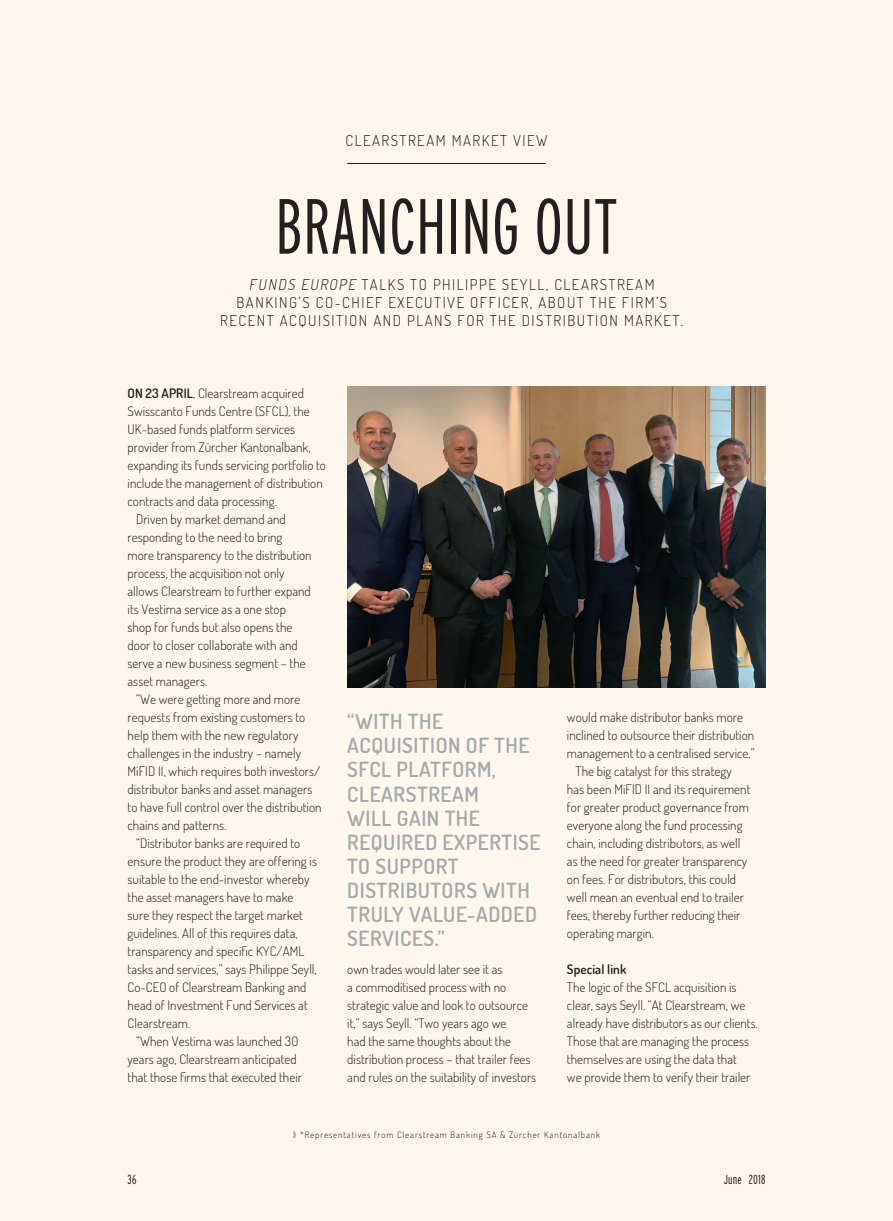
<style>
.page{position:relative;width:893px;height:1221px;background:#fff}
.page>*{position:absolute;margin:0;border:0;box-sizing:border-box;transform-origin:0 0}
.t1{font:300 extra-condensed 78px "Interstate";color:#231f20}
.t2{font:600 21px/24px "Dosis";letter-spacing:.025em;color:#a3a9ad}
.STANDFIRST{font:300 15px/18px "Dosis";letter-spacing:.1em;color:#231f20;text-align:center}
.BODY_COPY{font:300 13.2px/18px "Dosis";letter-spacing:.005em;color:#231f20}
.BODY_COPY-2{font:600 13.2px "Dosis";letter-spacing:.005em;color:#231f20}
.t3{font:300 extra-condensed 13.2px "Interstate";letter-spacing:.015em;color:#231f20}
.INTERSTATE_FULLY_JUS{font:300 9px "Dosis";letter-spacing:.1em;color:#231f20}
.s1{font-style:italic}
.s2{font-weight:600}
</style>
<div class="page">
<div style="left:0;top:0;width:893px;height:1220px;background:#fff7eb"></div>
<hr style="left:347px;top:163px;width:199px;height:1px;background:#231f20">
<img style="left:347px;top:386px;width:418px;height:301px">
<p class="STANDFIRST" style="left:345px;top:131px;width:204px">CLEARSTREAM MARKET VIEW</p>
<p class="t1" style="left:275px;top:179px;width:344px">BRANCHING OUT</p>
<p class="STANDFIRST" style="left:220px;top:275px;width:465px"><span class="s1">FUNDS EUROPE</span> TALKS TO PHILIPPE SEYLL, CLEARSTREAM<br>BANKING’S CO-CHIEF EXECUTIVE OFFICER, ABOUT THE FIRM’S<br>RECENT ACQUISITION AND PLANS FOR THE DISTRIBUTION MARKET.</p>
<p class="BODY_COPY" style="left:128px;top:383px;width:200px"><span class="s2">ON 23 APRIL</span>, Clearstream acquired Swisscanto Funds Centre (SFCL), the UK-based funds platform services provider from Zürcher Kantonalbank, expanding its funds servicing portfolio to include the management of distribution contracts and data processing.</p>
<p class="BODY_COPY" style="left:128px;top:509px;width:186px;text-indent:9px">Driven by market demand and responding to the need to bring more transparency to the distribution process, the acquisition not only allows Clearstream to further expand its Vestima service as a one stop shop for funds but also opens the door to closer collaborate with and serve a new business segment – the asset managers.</p>
<p class="BODY_COPY" style="left:128px;top:689px;width:195px;text-indent:9px">“We were getting more and more requests from existing customers to help them with the new regulatory challenges in the industry – namely MiFID II, which requires both investors/ distributor banks and asset managers to have full control over the distribution chains and patterns.</p>
<p class="BODY_COPY" style="left:128px;top:833px;width:191px;text-indent:9px">“Distributor banks are required to ensure the product they are offering is suitable to the end-investor whereby the asset managers have to make sure they respect the target market guidelines. All of this requires data, transparency and specific KYC/AML tasks and services,” says Philippe Seyll, Co-CEO of Clearstream Banking and head of Investment Fund Services at Clearstream.</p>
<p class="BODY_COPY" style="left:128px;top:1031px;width:176px;text-align:center">“When Vestima was launched 30 years ago, Clearstream anticipated that those firms that executed their</p>
<p class="t2" style="left:347px;top:709px;width:195px">“WITH THE<br>ACQUISITION OF THE<br>SFCL PLATFORM,<br>CLEARSTREAM<br>WILL GAIN THE<br>REQUIRED EXPERTISE<br>TO SUPPORT<br>DISTRIBUTORS WITH<br>TRULY VALUE-ADDED<br>SERVICES.”</p>
<p class="BODY_COPY" style="left:347px;top:959px;width:190px">own trades would later see it as<br>a commoditised process with no strategic value and look to outsource it,” says Seyll. “Two years ago we<br>had the same thoughts about the distribution process – that trailer fees and rules on the suitability of investors</p>
<p class="BODY_COPY" style="left:567px;top:707px;width:189px">would make distributor banks more inclined to outsource their distribution management to a centralised service.”</p>
<p class="BODY_COPY" style="left:567px;top:761px;width:185px;text-indent:9px">The big catalyst for this strategy has been MiFID II and its requirement for greater product governance from everyone along the fund processing chain, including distributors, as well as the need for greater transparency on fees. For distributors, this could well mean an eventual end to trailer fees, thereby further reducing their operating margin.</p>
<p class="BODY_COPY-2" style="left:567px;top:960px;width:61px">Special link</p>
<p class="BODY_COPY" style="left:567px;top:977px;width:192px">The logic of the SFCL acquisition is clear, says Seyll. “At Clearstream, we already have distributors as our clients.<br>Those that are managing the process themselves are using the data that<br>we provide them to verify their trailer</p>
<p class="INTERSTATE_FULLY_JUS" style="left:300px;top:1128px;width:301px">*Representatives from Clearstream Banking SA &amp; Zürcher Kantonalbank</p>
<p class="t3" style="left:128px;top:1171px;width:10px">36</p>
<p class="t3" style="left:724px;top:1171px;width:43px">June 2018</p>
</div>
